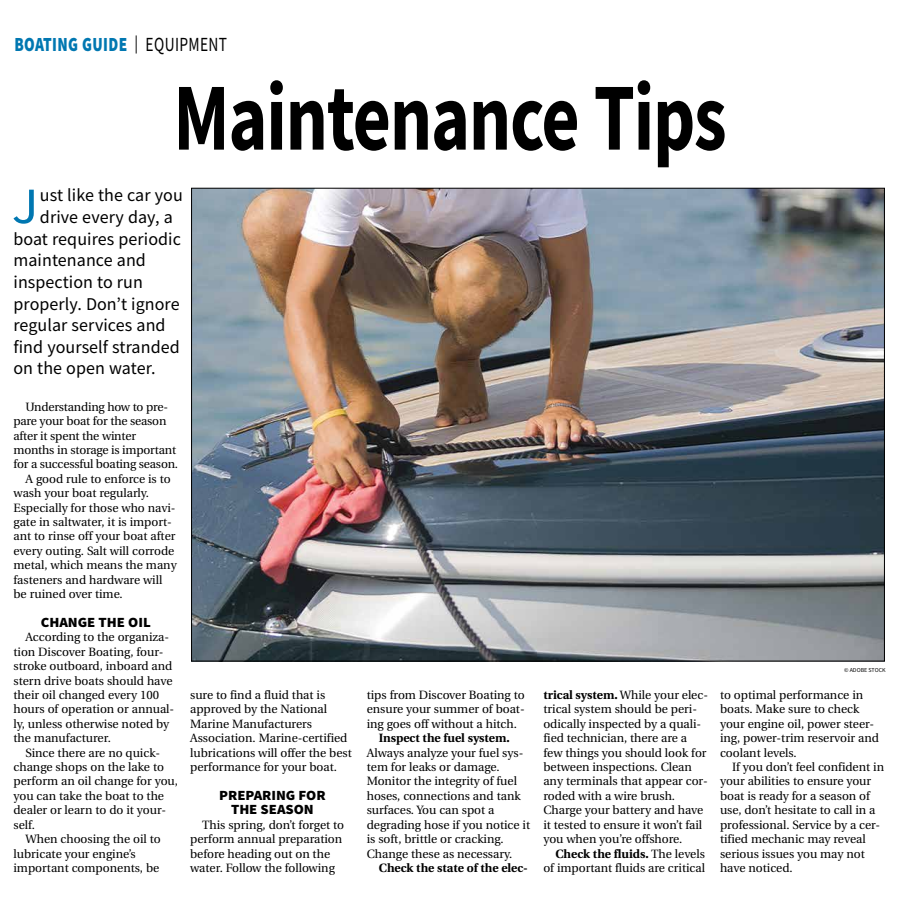
<style>
.page{position:relative;width:900px;height:908px;background:#fff}
.page>*{position:absolute;margin:0;border:0;box-sizing:border-box;transform-origin:0 0}
.t1{font:700 96px "Source Sans Pro";letter-spacing:-.015em;color:#000;scale:.77 1}
.t2{font:50.9px "Source Sans Pro";color:#0077b1;scale:1.1 1}
.t3{font:900 20px "Source Sans Pro";letter-spacing:.025em;color:#0077b1;scale:.77 1}
.t4{font:18px "Source Sans Pro";letter-spacing:.005em;color:#000}
.t5{font:900 14px/14.4px "Source Sans Pro";letter-spacing:-.005em;color:#000;text-align:center;scale:1.05 1}
.t6{font:12px/14.4px "Utopia";letter-spacing:-.005em;color:#000}
.t7{font:700 12px "Utopia";letter-spacing:-.005em;color:#000}
.t8{font:6px "Source Sans Pro";color:#000}
.s1{font-weight:400;font-size:18px;color:#000}
.s2{font-weight:400;color:#000}
.s3{font-weight:700}
</style>
<div class="page">
<img style="left:193px;top:190px;width:690px;height:469px">
<h3 class="t3" style="left:14px;top:31px;width:278px">BOATING GUIDE <span class="s1">|</span> <span class="s2">EQUIPMENT</span></h3>
<h1 class="t1" style="left:173px;top:53px;width:720px">Maintenance Tips</h1>
<h2 class="t2" style="left:12px;top:174px;width:26px">J</h2>
<h3 class="t4" style="left:40px;top:184px;width:144px">ust like the car you</h3>
<h3 class="t4" style="left:40px;top:205px;width:134px">drive every day, a</h3>
<h3 class="t4" style="left:14px;top:227px;width:169px">boat requires periodic</h3>
<h3 class="t4" style="left:14px;top:249px;width:134px">maintenance and</h3>
<h3 class="t4" style="left:14px;top:270px;width:131px">inspection to run</h3>
<h3 class="t4" style="left:14px;top:292px;width:168px">properly. Don’t ignore</h3>
<h3 class="t4" style="left:14px;top:313px;width:154px">regular services and</h3>
<h3 class="t4" style="left:14px;top:335px;width:168px">find yourself stranded</h3>
<h3 class="t4" style="left:14px;top:357px;width:144px">on the open water.</h3>
<p class="t6" style="left:26px;top:399px;width:144px">Understanding how to pre-</p>
<p class="t6" style="left:14px;top:414px;width:154px">pare your boat for the season</p>
<p class="t6" style="left:14px;top:428px;width:124px">after it spent the winter</p>
<p class="t6" style="left:14px;top:443px;width:164px">months in storage is important</p>
<p class="t6" style="left:14px;top:457px;width:166px">for a successful boating season.</p>
<p class="t6" style="left:26px;top:471px;width:147px">A good rule to enforce is to</p>
<p class="t6" style="left:14px;top:486px;width:137px">wash your boat regularly.</p>
<p class="t6" style="left:14px;top:500px;width:164px">Especially for those who navi-</p>
<p class="t6" style="left:14px;top:515px;width:160px">gate in saltwater, it is import-</p>
<p class="t6" style="left:14px;top:529px;width:164px">ant to rinse off your boat after</p>
<p class="t6" style="left:14px;top:543px;width:162px">every outing. Salt will corrode</p>
<p class="t6" style="left:14px;top:558px;width:165px">metal, which means the many</p>
<p class="t6" style="left:14px;top:572px;width:150px">fasteners and hardware will</p>
<p class="t6" style="left:14px;top:587px;width:111px">be ruined over time.</p>
<p class="t5" style="left:41px;top:614px;width:106px">CHANGE THE OIL</p>
<p class="t6" style="left:14px;top:630px;width:162px;text-indent:12px">According to the organiza&shy;tion Discover Boating, four&shy;stroke outboard, inboard and stern drive boats should have their oil changed every 100 hours of operation or annual&shy;ly, unless otherwise noted by the manufacturer.</p>
<p class="t6" style="left:14px;top:745px;width:166px;text-indent:12px">Since there are no quick&shy;change shops on the lake to perform an oil change for you, you can take the boat to the dealer or learn to do it your&shy;self.</p>
<p class="t6" style="left:14px;top:831px;width:149px;text-indent:12px">When choosing the oil to lubricate your engine’s important components, be</p>
<p class="t6" style="left:190px;top:687px;width:163px">sure to find a fluid that is approved by the National<br>Marine Manufacturers<br>Association. Marine-certified lubrications will offer the best performance for your boat.</p>
<p class="t5" style="left:219px;top:787px;width:103px">PREPARING FOR<br>THE SEASON</p>
<p class="t6" style="left:190px;top:817px;width:156px;text-indent:12px">This spring, don’t forget to perform annual preparation before heading out on the water. Follow the following</p>
<p class="t6" style="left:367px;top:687px;width:160px;text-align:justify">tips from Discover Boating to ensure your summer of boat&shy;ing goes off without a hitch.</p>
<p class="t7" style="left:379px;top:731px;width:133px">Inspect the fuel system.</p>
<p class="t6" style="left:367px;top:745px;width:165px">Always analyze your fuel sys&shy;tem for leaks or damage.<br>Monitor the integrity of fuel hoses, connections and tank surfaces. You can spot a degrading hose if you notice it is soft, brittle or cracking.<br>Change these as necessary.</p>
<p class="t7" style="left:379px;top:860px;width:151px">Check the state of the elec-</p>
<p class="t6" style="left:543px;top:687px;width:166px"><span class="s3">trical system.</span> While your elec&shy;trical system should be peri&shy;odically inspected by a quali&shy;fied technician, there are a few things you should look for between inspections. Clean any terminals that appear cor&shy;roded with a wire brush.<br>Charge your battery and have it tested to ensure it won’t fail you when you’re offshore.</p>
<p class="t6" style="left:543px;top:846px;width:163px;text-align:right"><span class="s3">Check the fluids.</span> The levels of important fluids are critical</p>
<p class="t8" style="left:844px;top:666px;width:43px">© ADOBE STOCK</p>
<p class="t6" style="left:720px;top:687px;width:160px">to optimal performance in boats. Make sure to check your engine oil, power steer&shy;ing, power-trim reservoir and coolant levels.</p>
<p class="t6" style="left:720px;top:759px;width:166px;text-indent:12px">If you don’t feel confident in your abilities to ensure your boat is ready for a season of use, don’t hesitate to call in a professional. Service by a cer&shy;tified mechanic may reveal serious issues you may not have noticed.</p>
</div>
